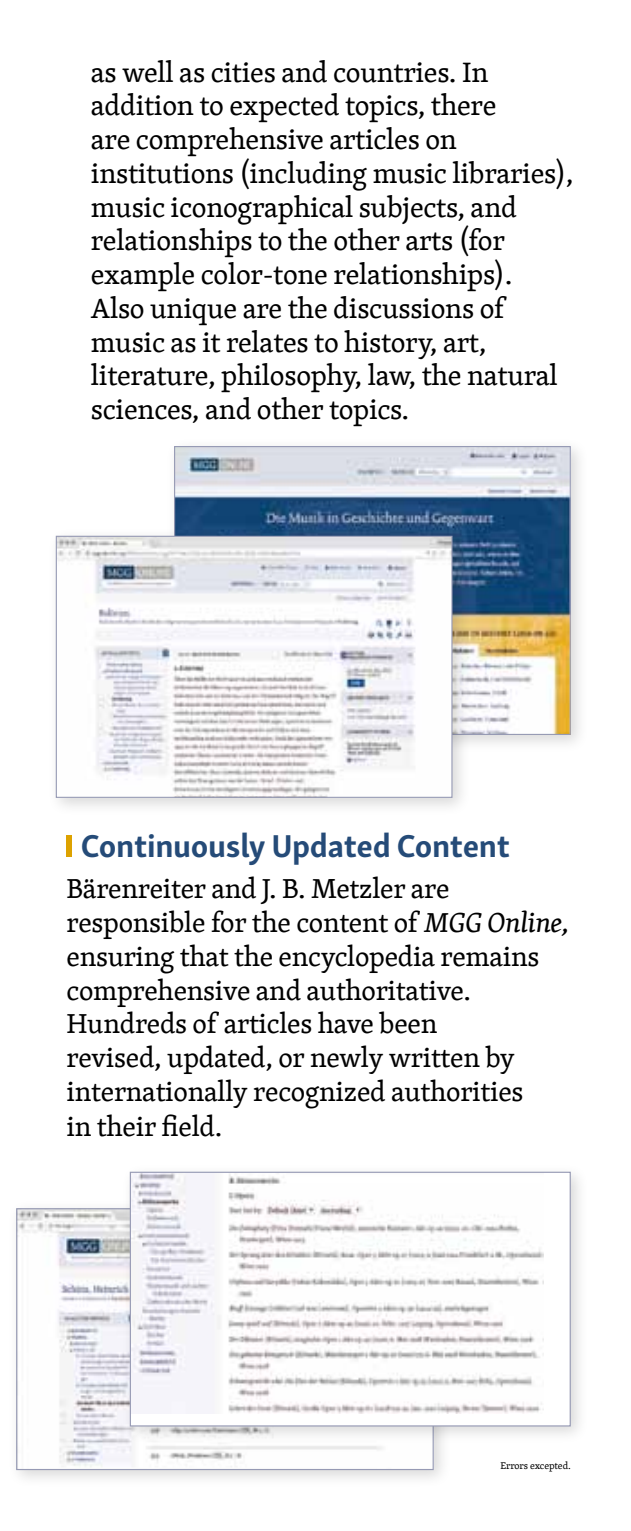
<style>
.page{position:relative;width:631px;height:1531px;background:#fff}
.page>*{position:absolute;margin:0;border:0;box-sizing:border-box;transform-origin:0 0}
.t1{font:700 32.5px "Skolar Sans Latn";letter-spacing:-.01em;color:#254b78}
.t2{font:28.75px/33.8px "Skolar Latin";letter-spacing:-.01em;color:#000}
.t3{font:28px/34px "Skolar Latin";letter-spacing:-.01em;color:#000}
.t4{font:10px "Skolar Latin";letter-spacing:-.01em;color:#000}
.s1{font-style:italic}
</style>
<div class="page">
<div style="left:165px;top:437px;width:424px;height:316px;background:#000;opacity:.15"></div>
<img style="left:176px;top:448px;width:393px;height:285px">
<div style="left:47px;top:527px;width:424px;height:289px;background:#000;opacity:.15"></div>
<img style="left:58px;top:538px;width:392px;height:258px">
<div style="left:56px;top:536px;width:396px;height:262px;border:1px solid #969ab4"></div>
<div style="left:7px;top:1199px;width:445px;height:289px;background:#000;opacity:.15"></div>
<img style="left:18px;top:1210px;width:414px;height:258px">
<div style="left:121px;top:1163px;width:468px;height:281px;background:#000;opacity:.15"></div>
<div style="left:130px;top:1172px;width:440px;height:254px;background:#fff"></div>
<img style="left:132px;top:1173px;width:411px;height:240px">
<div style="left:130px;top:1171px;width:441px;height:255px;border:1px solid #969ab4"></div>
<div style="left:67px;top:835px;width:5px;height:22px;background:#dda200"></div>
<p class="t2" style="left:91px;top:54px;width:484px">as well as cities and countries. In addition to expected topics, there<br>are comprehensive articles on institutions (including music libraries), music iconographical subjects, and relationships to the other arts (for example color-tone relationships).<br>Also unique are the discussions of music as it relates to history, art, literature, philosophy, law, the natural sciences, and other topics.</p>
<p class="t1" style="left:81px;top:819px;width:430px">Continuously Updated Content</p>
<p class="t3" style="left:67px;top:871px;width:504px">Bärenreiter and J. B. Metzler are responsible for the content of <span class="s1">MGG Online, </span>ensuring that the encyclopedia remains comprehensive and authoritative.<br>Hundreds of articles have been<br>revised, updated, or newly written by internationally recognized authorities<br>in their field.</p>
<p class="t4" style="left:500px;top:1458px;width:72px">Errors excepted.</p>
</div>
